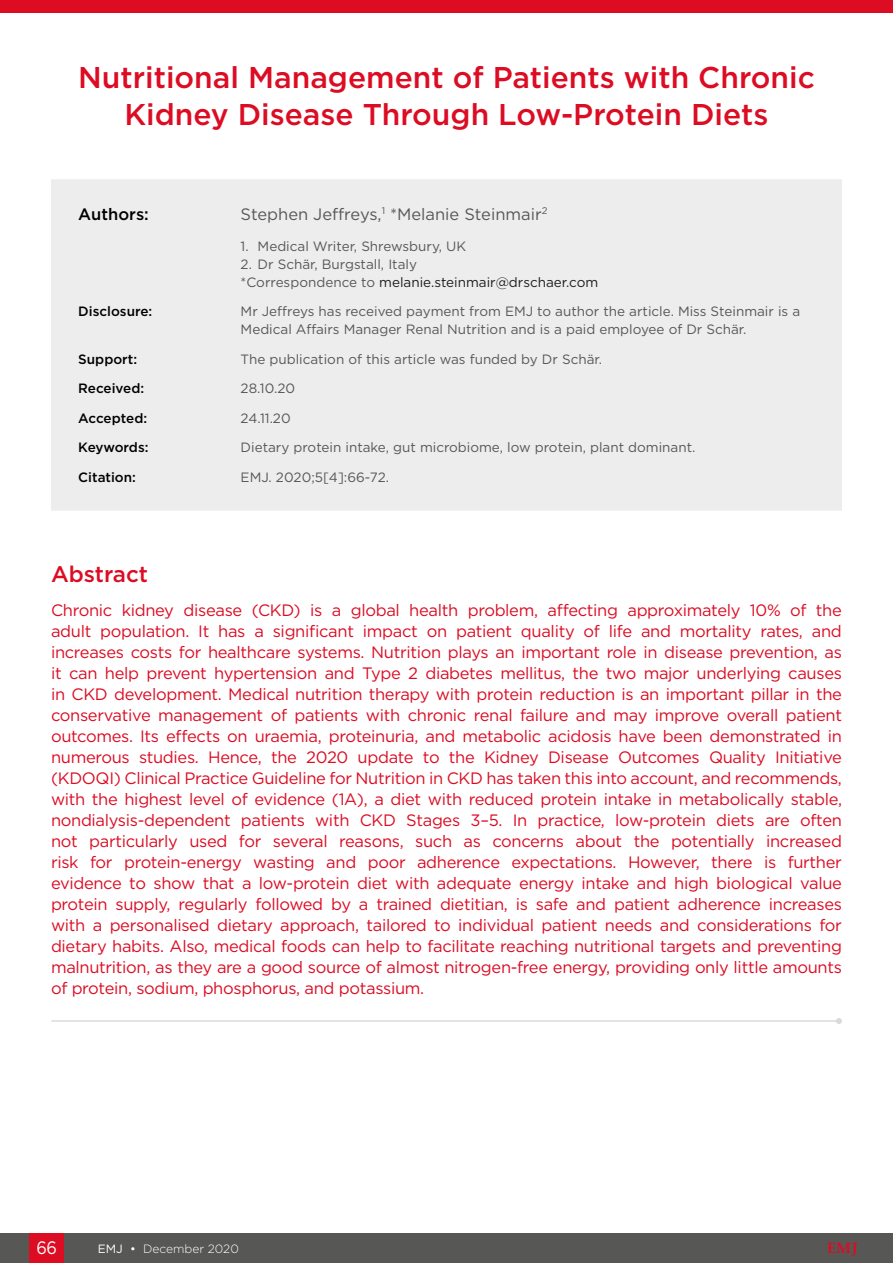
<style>
.page{position:relative;width:893px;height:1263px;background:#fff}
.page>*{position:absolute;margin:0;border:0;box-sizing:border-box;transform-origin:0 0}
.Symposium_Title{font:500 30px/37.5px "Gotham";color:#dc0c23;text-align:center}
.Meeting_Summary_Head{font:500 22.5px "Gotham";color:#dc0c23}
.t1{font:18px "Gotham";color:#fff;scale:.9 1}
.Meeting_Summary_Body{font:16.5px/21px "Gotham";letter-spacing:-.02em;color:#dc0c23;text-align:justify}
.t2{font:16.5px "Gotham";color:#575756}
.Article_Details__Aut{font:500 16.5px "Gotham";color:#000}
.t3{font:700 15px "Palatino Linotype";color:#dc0c23}
.Article_Details_Body{font:13.5px/18px "Gotham";color:#575756}
.Article_Details_Head{font:500 13.5px "Gotham";color:#000}
.t4{font:13.5px "Gotham";color:#1d1d1d}
.t5{font:300 12px "Gotham";color:#fff}
.s1{color:#575756}
.s2{font-weight:400}
</style>
<div class="page">
<div style="left:0;top:1233px;width:893px;height:30px;background:#575756"></div>
<div style="left:30px;top:1233px;width:34px;height:30px;background:#dc0c23"></div>
<div style="left:0;top:0;width:893px;height:13px;background:#dc0c23"></div>
<hr style="left:52px;top:1020px;width:787px;height:2px;background:#dbd9dc">
<svg style="left:836px;top:1018px;width:6px;height:6px"></svg>
<div style="left:51px;top:179px;width:791px;height:332px;background:#ededed"></div>
<p class="Symposium_Title" style="left:78px;top:58px;width:738px">Nutritional Management of Patients with Chronic<br>Kidney Disease Through Low-Protein Diets</p>
<p class="Article_Details__Aut" style="left:78px;top:203px;width:72px">Authors:</p>
<p class="t2" style="left:241px;top:203px;width:308px">Stephen Jeffreys,<sup>1</sup> *Melanie Steinmair<sup>2</sup></p>
<p class="Article_Details_Body" style="left:241px;top:236px;width:227px">1. Medical Writer, Shrewsbury, UK</p>
<p class="Article_Details_Body" style="left:241px;top:254px;width:178px">2. Dr Schär, Burgstall, Italy</p>
<p class="t4" style="left:241px;top:273px;width:359px"><span class="s1">*Correspondence to</span> melanie.steinmair@drschaer.com</p>
<p class="Article_Details_Head" style="left:78px;top:302px;width:76px">Disclosure:</p>
<p class="Article_Details_Body" style="left:241px;top:302px;width:561px">Mr Jeffreys has received payment from EMJ to author the article. Miss Steinmair is a<br>Medical Affairs Manager Renal Nutrition and is a paid employee of Dr Schär.</p>
<p class="Article_Details_Head" style="left:78px;top:350px;width:60px">Support:</p>
<p class="Article_Details_Body" style="left:241px;top:350px;width:363px">The publication of this article was funded by Dr Schär.</p>
<p class="Article_Details_Head" style="left:78px;top:380px;width:67px">Received:</p>
<p class="Article_Details_Body" style="left:241px;top:379px;width:56px">28.10.20</p>
<p class="Article_Details_Head" style="left:78px;top:409px;width:70px">Accepted:</p>
<p class="Article_Details_Body" style="left:241px;top:409px;width:52px">24.11.20</p>
<p class="Article_Details_Head" style="left:78px;top:439px;width:72px">Keywords:</p>
<p class="Article_Details_Body" style="left:241px;top:438px;width:456px">Dietary protein intake, gut microbiome, low protein, plant dominant.</p>
<p class="Article_Details_Head" style="left:78px;top:468px;width:59px">Citation:</p>
<p class="Article_Details_Body" style="left:241px;top:468px;width:150px">EMJ. 2020;5[4]:66-72.</p>
<p class="Meeting_Summary_Head" style="left:51px;top:559px;width:99px">Abstract</p>
<p class="Meeting_Summary_Body" style="left:51px;top:599px;width:792px">Chronic kidney disease (CKD) is a global health problem, affecting approximately 10% of the adult population. It has a significant impact on patient quality of life and mortality rates, and increases costs for healthcare systems. Nutrition plays an important role in disease prevention, as it can help prevent hypertension and Type 2 diabetes mellitus, the two major underlying causes in CKD development. Medical nutrition therapy with protein reduction is an important pillar in the conservative management of patients with chronic renal failure and may improve overall patient outcomes. Its effects on uraemia, proteinuria, and metabolic acidosis have been demonstrated in numerous studies. Hence, the 2020 update to the Kidney Disease Outcomes Quality Initiative (KDOQI) Clinical Practice Guideline for Nutrition in CKD has taken this into account, and recommends, with the highest level of evidence (1A), a diet with reduced protein intake in metabolically stable, nondialysis-dependent patients with CKD Stages 3–5. In practice, low-protein diets are often not particularly used for several reasons, such as concerns about the potentially increased risk for protein-energy wasting and poor adherence expectations. However, there is further evidence to show that a low-protein diet with adequate energy intake and high biological value protein supply, regularly followed by a trained dietitian, is safe and patient adherence increases with a personalised dietary approach, tailored to individual patient needs and considerations for dietary habits. Also, medical foods can help to facilitate reaching nutritional targets and preventing malnutrition, as they are a good source of almost nitrogen-free energy, providing only little amounts of protein, sodium, phosphorus, and potassium.</p>
<p class="t1" style="left:36px;top:1236px;width:24px">66</p>
<p class="t5" style="left:98px;top:1241px;width:143px"><span class="s2">EMJ •</span> December 2020</p>
<p class="t3" style="left:827px;top:1238px;width:32px">EMJ</p>
</div>
